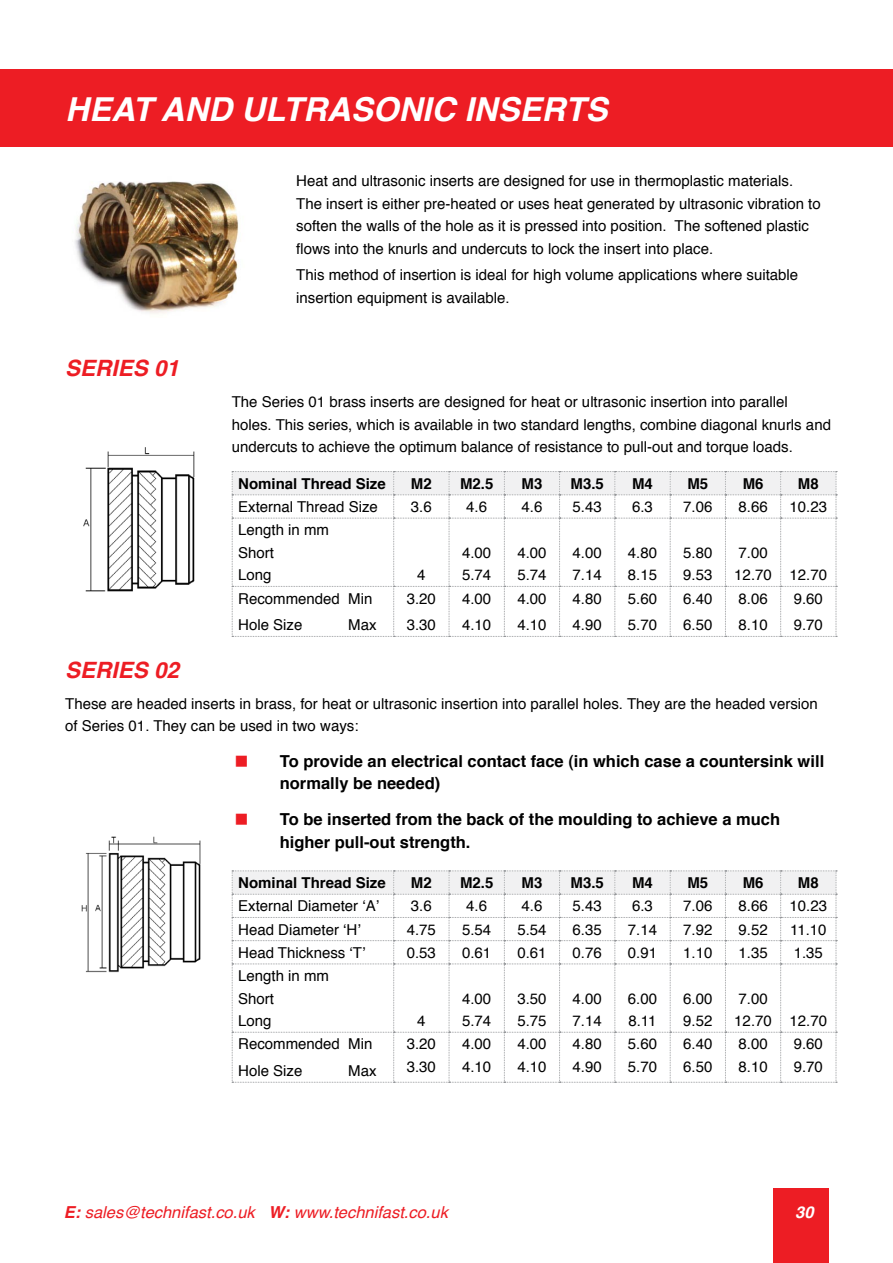
<style>
.page{position:relative;width:893px;height:1263px;background:#fff}
.page>*{position:absolute;margin:0;border:0;box-sizing:border-box;transform-origin:0 0}
.t1{font:italic 700 33px "Helvetica";color:#fff}
.t2{font:italic 700 22.5px "Helvetica";color:#ed1d24}
.t3{font:700 16.5px/22.5px "Helvetica";color:#000}
.t4{font:italic 16.5px "Helvetica";color:#ed1d24}
.t5{font:italic 700 16.5px "Helvetica";color:#fff}
.t6{font:15px/22.5px "Helvetica";color:#000}
.t7{font:700 15px "Helvetica";color:#000}
.s1{font-weight:700}
</style>
<div class="page">
<div style="left:773px;top:1188px;width:55px;height:75px;background:#ed1d24"></div>
<div style="left:0;top:69px;width:893px;height:78px;background:#ed1d24"></div>
<svg style="left:232px;top:471px;width:605px;height:166px"></svg>
<svg style="left:232px;top:870px;width:605px;height:213px"></svg>
<img style="left:83px;top:447px;width:112px;height:145px">
<img style="left:81px;top:836px;width:120px;height:137px">
<img style="left:75px;top:181px;width:164px;height:133px">
<h1 class="t1" style="left:65px;top:82px;width:544px">HEAT AND ULTRASONIC INSERTS</h1>
<h2 class="t2" style="left:65px;top:350px;width:115px">SERIES 01</h2>
<p class="t6" style="left:296px;top:170px;width:526px">Heat and ultrasonic inserts are designed for use in thermoplastic materials.<br>The insert is either pre-heated or uses heat generated by ultrasonic vibration to soften the walls of the hole as it is pressed into position. The softened plastic flows into the knurls and undercuts to lock the insert into place.</p>
<p class="t6" style="left:296px;top:264px;width:503px">This method of insertion is ideal for high volume applications where suitable insertion equipment is available.</p>
<p class="t6" style="left:232px;top:391px;width:601px">The Series 01 brass inserts are designed for heat or ultrasonic insertion into parallel holes. This series, which is available in two standard lengths, combine diagonal knurls and undercuts to achieve the optimum balance of resistance to pull-out and torque loads.</p>
<p class="t7" style="left:238px;top:471px;width:149px">Nominal Thread Size</p>
<p class="t7" style="left:411px;top:471px;width:22px">M2</p>
<p class="t7" style="left:460px;top:471px;width:35px">M2.5</p>
<p class="t7" style="left:522px;top:471px;width:22px">M3</p>
<p class="t7" style="left:571px;top:471px;width:35px">M3.5</p>
<p class="t7" style="left:632px;top:471px;width:22px">M4</p>
<p class="t7" style="left:687px;top:471px;width:22px">M5</p>
<p class="t7" style="left:743px;top:471px;width:22px">M6</p>
<p class="t7" style="left:798px;top:471px;width:22px">M8</p>
<p class="t6" style="left:238px;top:496px;width:141px">External Thread Size</p>
<p class="t6" style="left:411px;top:496px;width:22px">3.6</p>
<p class="t6" style="left:466px;top:496px;width:22px">4.6</p>
<p class="t6" style="left:521px;top:496px;width:22px">4.6</p>
<p class="t6" style="left:573px;top:496px;width:31px">5.43</p>
<p class="t6" style="left:632px;top:496px;width:22px">6.3</p>
<p class="t6" style="left:683px;top:496px;width:31px">7.06</p>
<p class="t6" style="left:738px;top:496px;width:31px">8.66</p>
<p class="t6" style="left:790px;top:496px;width:39px">10.23</p>
<p class="t6" style="left:238px;top:519px;width:92px">Length in mm<br>Short<br>Long</p>
<p class="t6" style="left:462px;top:542px;width:31px">4.00<br>5.74</p>
<p class="t6" style="left:517px;top:542px;width:31px">4.00<br>5.74</p>
<p class="t6" style="left:573px;top:542px;width:31px">4.00<br>7.14</p>
<p class="t6" style="left:628px;top:542px;width:31px">4.80<br>8.15</p>
<p class="t6" style="left:683px;top:542px;width:31px">5.80<br>9.53</p>
<p class="t6" style="left:734px;top:542px;width:94px">7.00<br>12.70 12.70</p>
<p class="t6" style="left:417px;top:564px;width:10px">4</p>
<p class="t6" style="left:238px;top:585px;width:136px;line-height:26.7px">Recommended Min<br>Hole Size</p>
<p class="t6" style="left:348px;top:614px;width:30px">Max</p>
<p class="t6" style="left:407px;top:585px;width:31px;line-height:26.7px">3.20<br>3.30</p>
<p class="t6" style="left:462px;top:585px;width:31px;line-height:26.7px">4.00<br>4.10</p>
<p class="t6" style="left:517px;top:585px;width:31px;line-height:26.7px">4.00<br>4.10</p>
<p class="t6" style="left:573px;top:585px;width:31px;line-height:26.7px">4.80<br>4.90</p>
<p class="t6" style="left:628px;top:585px;width:31px;line-height:26.7px">5.60<br>5.70</p>
<p class="t6" style="left:683px;top:585px;width:31px;line-height:26.7px">6.40<br>6.50</p>
<p class="t6" style="left:738px;top:585px;width:31px;line-height:26.7px">8.06<br>8.10</p>
<p class="t6" style="left:794px;top:585px;width:31px;line-height:26.7px">9.60<br>9.70</p>
<h2 class="t2" style="left:65px;top:651px;width:115px">SERIES 02</h2>
<p class="t6" style="left:65px;top:692px;width:754px">These are headed inserts in brass, for heat or ultrasonic insertion into parallel holes. They are the headed version of Series 01. They can be used in two ways:</p>
<p class="t3" style="left:280px;top:750px;width:546px">To provide an electrical contact face (in which case a countersink will normally be needed)</p>
<p class="t3" style="left:280px;top:808px;width:502px">To be inserted from the back of the moulding to achieve a much higher pull-out strength.</p>
<p class="t7" style="left:238px;top:871px;width:149px">Nominal Thread Size</p>
<p class="t7" style="left:411px;top:871px;width:22px">M2</p>
<p class="t7" style="left:460px;top:871px;width:35px">M2.5</p>
<p class="t7" style="left:522px;top:871px;width:22px">M3</p>
<p class="t7" style="left:571px;top:871px;width:35px">M3.5</p>
<p class="t7" style="left:632px;top:871px;width:22px">M4</p>
<p class="t7" style="left:687px;top:871px;width:22px">M5</p>
<p class="t7" style="left:743px;top:871px;width:22px">M6</p>
<p class="t7" style="left:798px;top:871px;width:22px">M8</p>
<p class="t6" style="left:238px;top:895px;width:142px">External Diameter ‘A’</p>
<p class="t6" style="left:411px;top:895px;width:22px">3.6</p>
<p class="t6" style="left:466px;top:895px;width:22px">4.6</p>
<p class="t6" style="left:521px;top:895px;width:22px">4.6</p>
<p class="t6" style="left:573px;top:895px;width:31px">5.43</p>
<p class="t6" style="left:632px;top:895px;width:22px">6.3</p>
<p class="t6" style="left:683px;top:895px;width:31px">7.06</p>
<p class="t6" style="left:738px;top:895px;width:31px">8.66</p>
<p class="t6" style="left:790px;top:895px;width:39px">10.23</p>
<p class="t6" style="left:238px;top:919px;width:124px">Head Diameter ‘H’</p>
<p class="t6" style="left:407px;top:919px;width:31px">4.75</p>
<p class="t6" style="left:462px;top:919px;width:31px">5.54</p>
<p class="t6" style="left:517px;top:919px;width:31px">5.54</p>
<p class="t6" style="left:573px;top:919px;width:31px">6.35</p>
<p class="t6" style="left:628px;top:919px;width:31px">7.14</p>
<p class="t6" style="left:683px;top:919px;width:31px">7.92</p>
<p class="t6" style="left:738px;top:919px;width:31px">9.52</p>
<p class="t6" style="left:790px;top:919px;width:38px">11.10</p>
<p class="t6" style="left:238px;top:942px;width:129px">Head Thickness ‘T’</p>
<p class="t6" style="left:407px;top:942px;width:31px">0.53</p>
<p class="t6" style="left:462px;top:942px;width:31px">0.61</p>
<p class="t6" style="left:517px;top:942px;width:31px">0.61</p>
<p class="t6" style="left:573px;top:942px;width:31px">0.76</p>
<p class="t6" style="left:628px;top:942px;width:31px">0.91</p>
<p class="t6" style="left:683px;top:942px;width:31px">1.10</p>
<p class="t6" style="left:738px;top:942px;width:31px">1.35</p>
<p class="t6" style="left:794px;top:942px;width:31px">1.35</p>
<p class="t6" style="left:238px;top:965px;width:92px">Length in mm<br>Short<br>Long</p>
<p class="t6" style="left:462px;top:988px;width:31px">4.00<br>5.74</p>
<p class="t6" style="left:517px;top:988px;width:31px">3.50<br>5.75</p>
<p class="t6" style="left:573px;top:988px;width:31px">4.00<br>7.14</p>
<p class="t6" style="left:628px;top:988px;width:31px">6.00<br>8.11</p>
<p class="t6" style="left:683px;top:988px;width:31px">6.00<br>9.52</p>
<p class="t6" style="left:734px;top:988px;width:94px">7.00<br>12.70 12.70</p>
<p class="t6" style="left:417px;top:1010px;width:10px">4</p>
<p class="t6" style="left:238px;top:1031px;width:136px;line-height:26.7px">Recommended Min<br>Hole Size</p>
<p class="t6" style="left:348px;top:1060px;width:30px">Max</p>
<p class="t6" style="left:407px;top:1033px;width:31px">3.20<br>3.30</p>
<p class="t6" style="left:462px;top:1033px;width:31px">4.00<br>4.10</p>
<p class="t6" style="left:517px;top:1033px;width:31px">4.00<br>4.10</p>
<p class="t6" style="left:573px;top:1033px;width:31px">4.80<br>4.90</p>
<p class="t6" style="left:628px;top:1033px;width:31px">5.60<br>5.70</p>
<p class="t6" style="left:683px;top:1033px;width:31px">6.40<br>6.50</p>
<p class="t6" style="left:738px;top:1033px;width:31px">8.00<br>8.10</p>
<p class="t6" style="left:794px;top:1033px;width:31px">9.60<br>9.70</p>
<p class="t4" style="left:64px;top:1199px;width:386px"><span class="s1">E:</span> sales@technifast.co.uk <span class="s1">W:</span> www.technifast.co.uk</p>
<p class="t5" style="left:795px;top:1198px;width:20px">30</p>
</div>
